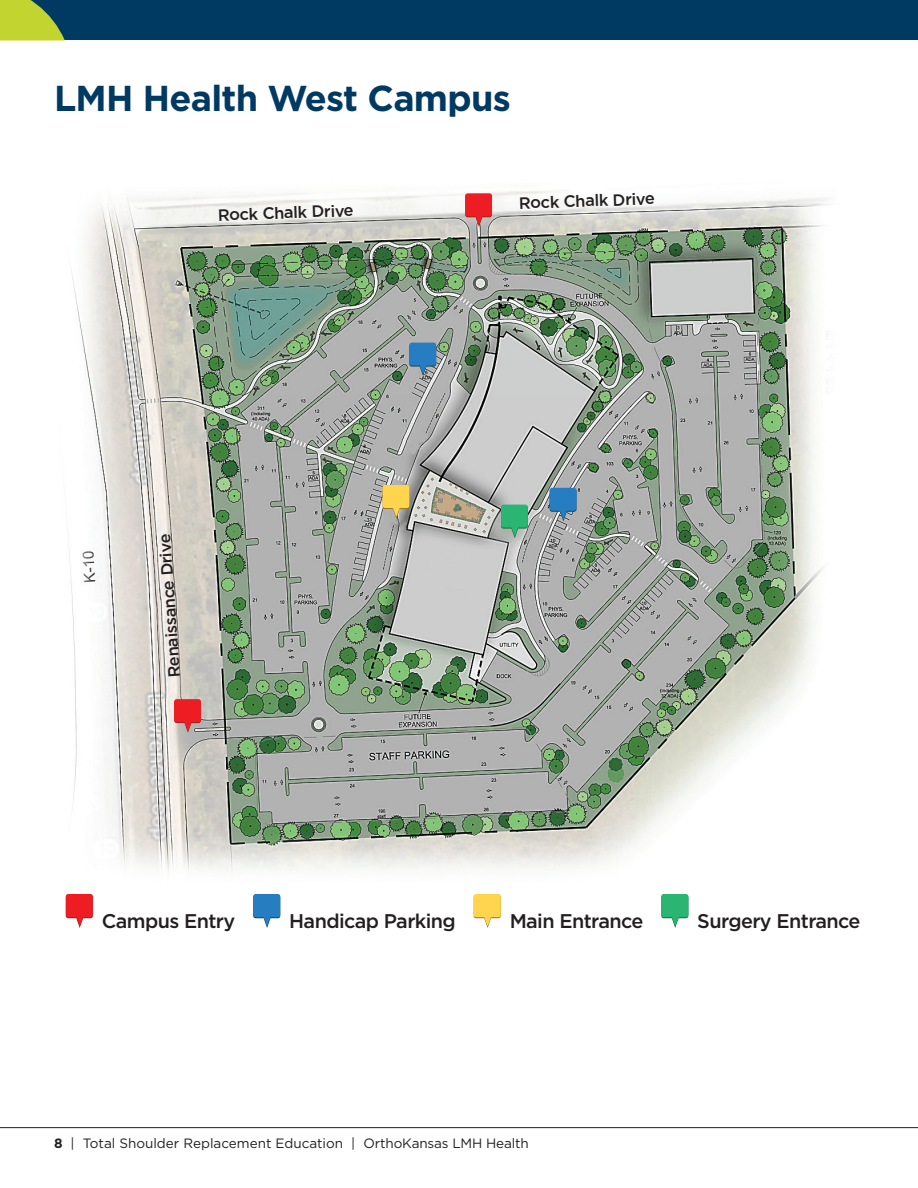
<style>
.page{position:relative;width:918px;height:1188px;background:#fff}
.page>*{position:absolute;margin:0;border:0;box-sizing:border-box;transform-origin:0 0}
.t1{font:700 36px "Gotham";letter-spacing:-.02em;color:#003a63}
.t2{font:500 19.8px "Gotham";letter-spacing:-.03em;color:#231f20}
.t3{font:500 16.35px "Gotham";color:#231f20}
.t4{font:13.5px "Gotham";color:#231f20}
.s1{font-weight:700}
</style>
<div class="page">
<div style="left:0;top:0;width:918px;height:40px;background:#003a63"></div>
<svg style="left:0;top:0;width:65px;height:40px"></svg>
<hr style="left:0;top:1127px;width:918px;height:1px;background:#231f20">
<img style="left:68px;top:190px;width:762px;height:682px">
<svg style="left:501px;top:505px;width:27px;height:33px"></svg>
<svg style="left:383px;top:485px;width:26px;height:34px"></svg>
<svg style="left:465px;top:193px;width:27px;height:34px"></svg>
<svg style="left:174px;top:699px;width:27px;height:34px"></svg>
<svg style="left:409px;top:343px;width:27px;height:33px"></svg>
<svg style="left:550px;top:488px;width:26px;height:33px"></svg>
<svg style="left:661px;top:894px;width:27px;height:34px"></svg>
<svg style="left:474px;top:894px;width:27px;height:34px"></svg>
<svg style="left:66px;top:894px;width:27px;height:34px"></svg>
<svg style="left:253px;top:894px;width:27px;height:34px"></svg>
<h1 class="t1" style="left:54px;top:77px;width:458px">LMH Health West Campus</h1>
<p class="t3" style="left:218px;top:206px;width:137px;rotate:-2deg">Rock Chalk Drive</p>
<p class="t3" style="left:519px;top:194px;width:137px;rotate:-2deg">Rock Chalk Drive</p>
<p class="t3" style="left:165px;top:678px;width:146px;rotate:-94deg">Renaissance Drive</p>
<h2 class="t2" style="left:102px;top:910px;width:135px">Campus Entry</h2>
<h2 class="t2" style="left:289px;top:910px;width:168px">Handicap Parking</h2>
<h2 class="t2" style="left:510px;top:910px;width:135px">Main Entrance</h2>
<h2 class="t2" style="left:697px;top:910px;width:165px">Surgery Entrance</h2>
<p class="t4" style="left:54px;top:1135px;width:476px"><span class="s1">8</span> | Total Shoulder Replacement Education | OrthoKansas LMH Health</p>
</div>
